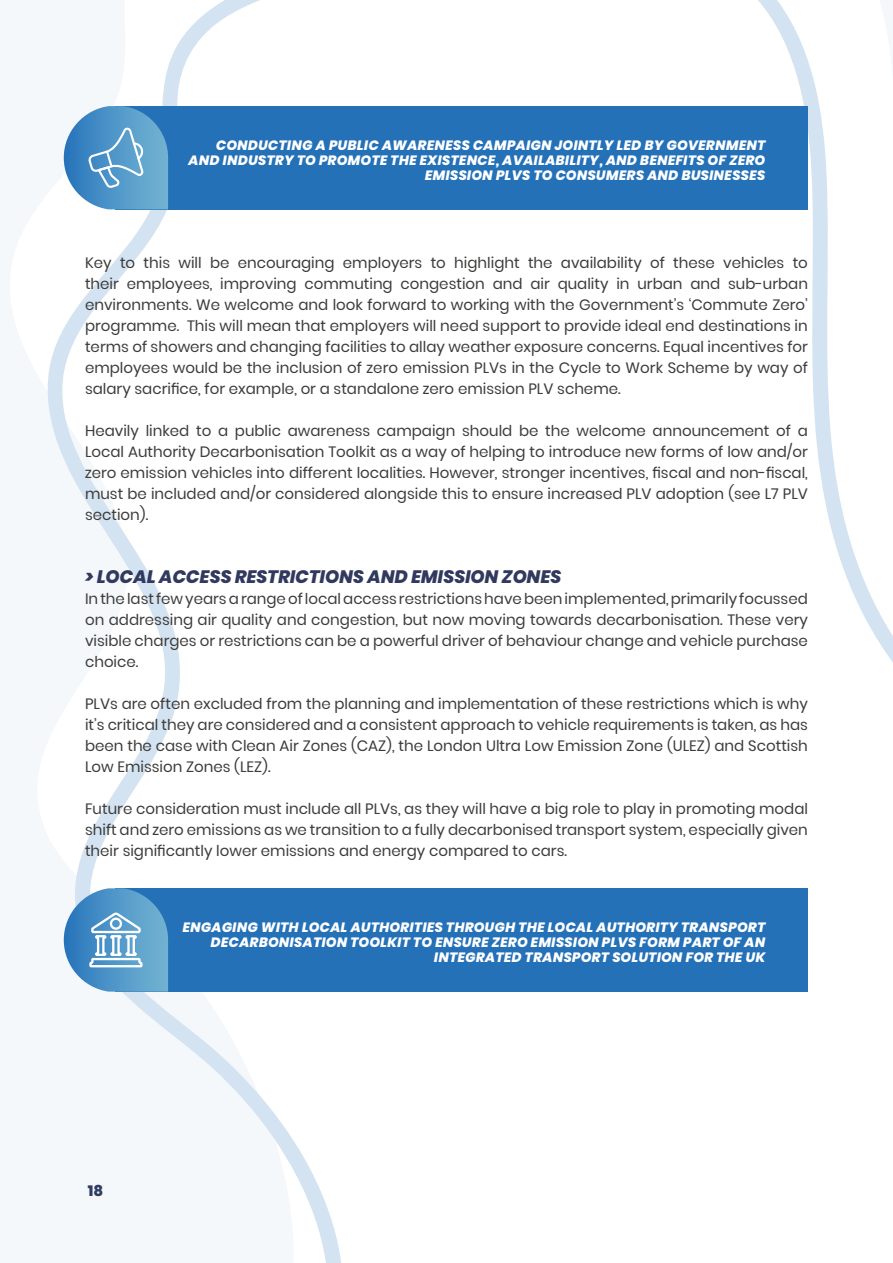
<style>
.page{position:relative;width:893px;height:1263px;background:#fff}
.page>*{position:absolute;margin:0;border:0;box-sizing:border-box;transform-origin:0 0}
.t1{font:italic 800 18px "Poppins";color:#313a5e}
.t2{font:15px/21px "Poppins";color:#3c3c3b;text-align:justify}
.t3{font:800 15px "Poppins";color:#313a5e}
.t4{font:italic 800 13.5px/15px "Poppins";letter-spacing:.025em;color:#fff;text-align:right}
</style>
<div class="page">
<svg style="left:294px;top:209px;width:76px;height:1054px"></svg>
<svg style="left:721px;top:0;width:87px;height:210px"></svg>
<svg style="left:808px;top:0;width:85px;height:662px"></svg>
<svg style="left:0;top:0;width:294px;height:1263px"></svg>
<div style="left:116px;top:106px;width:692px;height:103px;background:#2471b8"></div>
<div style="left:116px;top:888px;width:692px;height:104px;background:#2471b8"></div>
<svg style="left:64px;top:888px;width:104px;height:104px"></svg>
<svg style="left:64px;top:106px;width:104px;height:103px"></svg>
<p class="t4" style="left:189px;top:138px;width:578px">CONDUCTING A PUBLIC AWARENESS CAMPAIGN JOINTLY LED BY GOVERNMENT<br>AND INDUSTRY TO PROMOTE THE EXISTENCE, AVAILABILITY, AND BENEFITS OF ZERO<br>EMISSION PLVS TO CONSUMERS AND BUSINESSES</p>
<p class="t2" style="left:85px;top:252px;width:724px">Key to this will be encouraging employers to highlight the availability of these vehicles to their employees, improving commuting congestion and air quality in urban and sub-urban environments. We welcome and look forward to working with the Government’s ‘Commute Zero’ programme. This will mean that employers will need support to provide ideal end destinations in terms of showers and changing facilities to allay weather exposure concerns. Equal incentives for employees would be the inclusion of zero emission PLVs in the Cycle to Work Scheme by way of salary sacrifice, for example, or a standalone zero emission PLV scheme.</p>
<p class="t2" style="left:85px;top:420px;width:724px">Heavily linked to a public awareness campaign should be the welcome announcement of a Local Authority Decarbonisation Toolkit as a way of helping to introduce new forms of low and/or zero emission vehicles into different localities. However, stronger incentives, fiscal and non-fiscal, must be included and/or considered alongside this to ensure increased PLV adoption (see L7 PLV section).</p>
<p class="t1" style="left:85px;top:566px;width:478px">&gt; LOCAL ACCESS RESTRICTIONS AND EMISSION ZONES</p>
<p class="t2" style="left:85px;top:588px;width:724px">In the last few years a range of local access restrictions have been implemented, primarily focussed on addressing air quality and congestion, but now moving towards decarbonisation. These very visible charges or restrictions can be a powerful driver of behaviour change and vehicle purchase choice.</p>
<p class="t2" style="left:85px;top:693px;width:724px">PLVs are often excluded from the planning and implementation of these restrictions which is why it’s critical they are considered and a consistent approach to vehicle requirements is taken, as has been the case with Clean Air Zones (CAZ), the London Ultra Low Emission Zone (ULEZ) and Scottish Low Emission Zones (LEZ).</p>
<p class="t2" style="left:85px;top:798px;width:724px">Future consideration must include all PLVs, as they will have a big role to play in promoting modal shift and zero emissions as we transition to a fully decarbonised transport system, especially given their significantly lower emissions and energy compared to cars.</p>
<p class="t4" style="left:183px;top:920px;width:584px">ENGAGING WITH LOCAL AUTHORITIES THROUGH THE LOCAL AUTHORITY TRANSPORT<br>DECARBONISATION TOOLKIT TO ENSURE ZERO EMISSION PLVS FORM PART OF AN<br>INTEGRATED TRANSPORT SOLUTION FOR THE UK</p>
<p class="t3" style="left:88px;top:1182px;width:17px">18</p>
</div>
